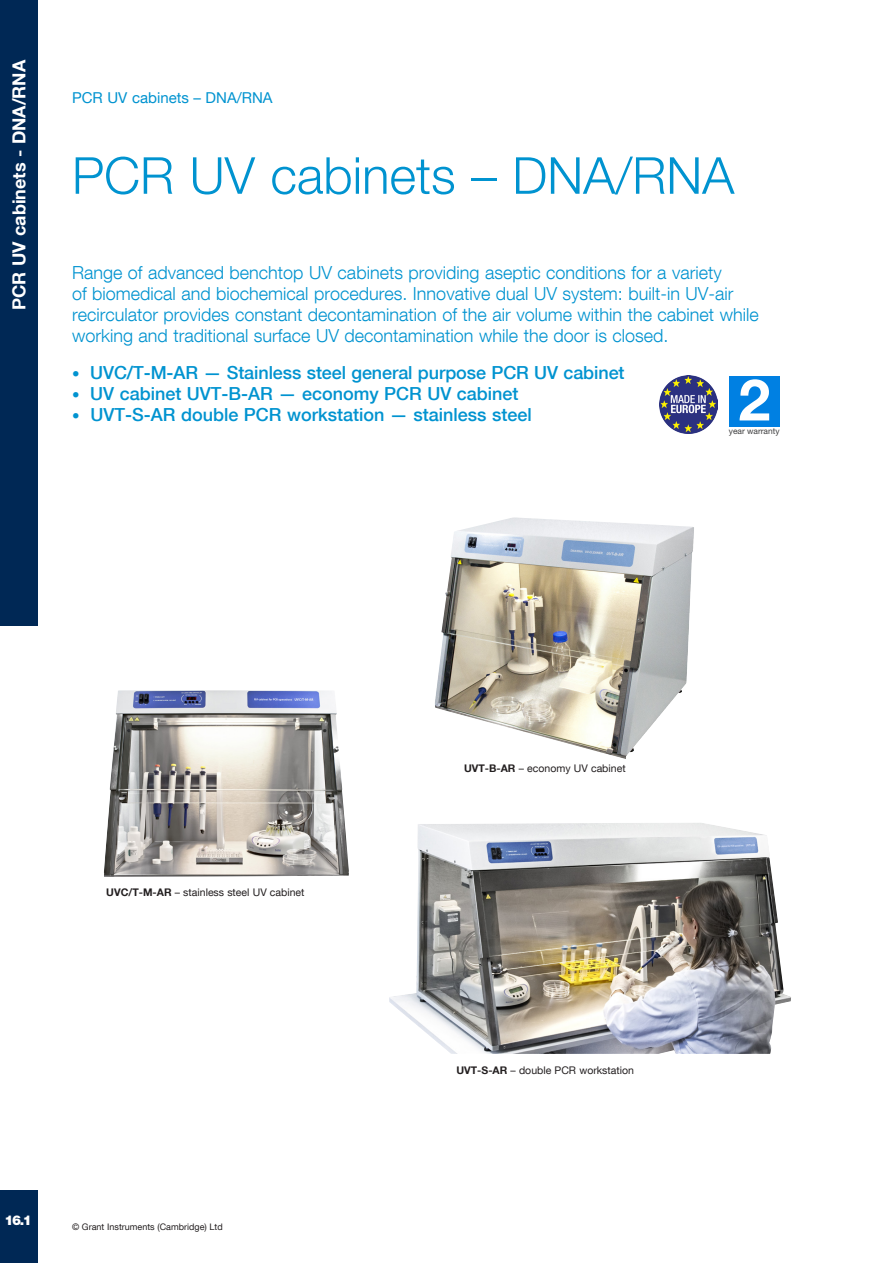
<style>
.page{position:relative;width:893px;height:1263px;background:#fff}
.page>*{position:absolute;margin:0;border:0;box-sizing:border-box;transform-origin:0 0}
.t1{font:700 57.6px "Helvetica Neue LT Com";color:#fff}
.Heading1{font:300 51px "Helvetica Neue LT Com";color:#0093d0}
.head_description{font:300 18px/21px "Helvetica Neue LT Com";color:#0093d0}
.list{font:500 18px "Helvetica Neue LT Com";color:#0093d0}
.t2{font:700 18px "Helvetica Neue LT Com";color:#fff}
.application{font:15px "Helvetica Neue LT Com";color:#0093d0}
.heading_2{font:900 13.5px "Helvetica Neue LT Std";color:#fff}
.t3{font:10.5px "Helvetica Neue LT Com";color:#231f20}
.t4{font:9px "Helvetica Neue LT Com";color:#231f20}
.t5{font:8.4px "Helvetica Neue LT Com";color:#3e3e3f}
.s1{font-size:15px}
.s2{font-weight:400;font-size:15px}
.s3{font-weight:700}
</style>
<div class="page">
<div style="left:0;top:0;width:38px;height:625px;background:#002855"></div>
<div style="left:0;top:1191px;width:38px;height:72px;background:#002855"></div>
<img style="left:435px;top:517px;width:259px;height:242px">
<img style="left:104px;top:690px;width:245px;height:187px">
<img style="left:389px;top:823px;width:402px;height:231px">
<div style="left:729px;top:376px;width:50px;height:50px;background:#0080e2"></div>
<img style="left:659px;top:376px;width:58px;height:58px">
<p class="t2" style="left:8px;top:310px;width:252px;rotate:-90deg">PCR UV cabinets - DNA/RNA</p>
<p class="application" style="left:72px;top:88px;width:202px">PCR UV cabinets – DNA/RNA</p>
<p class="Heading1" style="left:72px;top:144px;width:664px">PCR UV cabinets – DNA/RNA</p>
<p class="head_description" style="left:72px;top:262px;width:688px">Range of advanced benchtop UV cabinets providing aseptic conditions for a variety<br>of biomedical and biochemical procedures. Innovative dual UV system: built-in UV-air recirculator provides constant decontamination of the air volume within the cabinet while working and traditional surface UV decontamination while the door is closed.</p>
<p class="list" style="left:72px;top:362px;width:554px"><span class="s1">•</span> UVC/T-M-AR — Stainless steel general purpose PCR UV cabinet</p>
<p class="list" style="left:72px;top:383px;width:448px"><span class="s1">•</span> UV cabinet UVT-B-AR — economy PCR UV cabinet</p>
<p class="list" style="left:72px;top:404px;width:461px"><span class="s2">•</span> UVT-S-AR double PCR workstation — stainless steel</p>
<p class="t1" style="left:738px;top:364px;width:34px">2</p>
<p class="t5" style="left:729px;top:425px;width:52px">year warranty</p>
<p class="t3" style="left:106px;top:885px;width:200px"><span class="s3">UVC/T-M-AR</span> – stainless steel UV cabinet</p>
<p class="heading_2" style="left:4px;top:1212px;width:29px">16.1</p>
<p class="t4" style="left:72px;top:1221px;width:152px">© Grant Instruments (Cambridge) Ltd</p>
<p class="t3" style="left:464px;top:762px;width:163px"><span class="s3">UVT-B-AR</span> – economy UV cabinet</p>
<p class="t3" style="left:456px;top:1064px;width:179px"><span class="s3">UVT-S-AR</span> – double PCR workstation</p>
</div>
